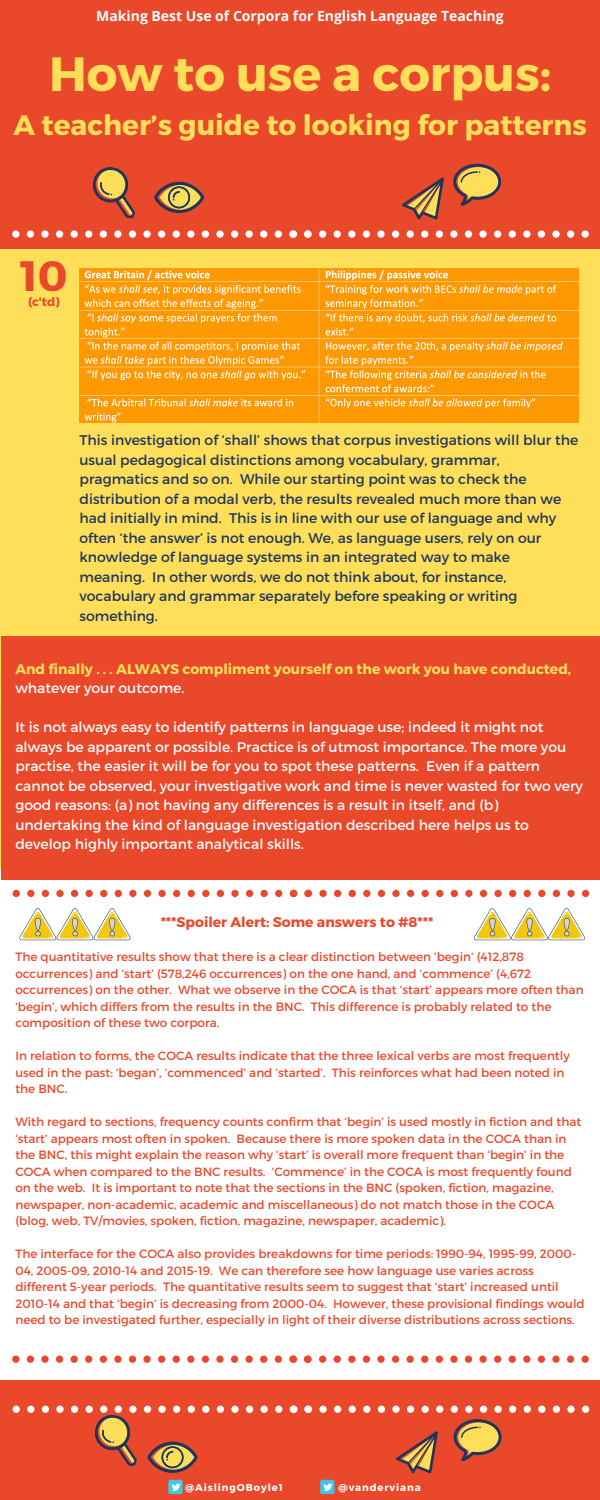
<style>
.page{position:relative;width:600px;height:1500px;background:#e9482b}
.page>*{position:absolute;margin:0;border:0;box-sizing:border-box;transform-origin:0 0}
.t1{font:700 48px "Montserrat";color:#ffde59}
.t2{font:700 42.4px "Montserrat";color:#e9482b}
.t3{font:700 28px "Montserrat";color:#ffde59}
.t4{font:14px/19.5px "Montserrat";color:#1e365c}
.t5{font:14px/19.5px "Montserrat";color:#fff}
.t6{font:700 14px/19.5px "Montserrat";color:#ffde59}
.t7{font:700 14px "Open Sans";color:#fff}
.t8{font:700 14px "Montserrat";color:#e9482b}
.t9{font:12px/16.5px "Montserrat";color:#e9482b}
.t10{font:700 12px "Montserrat";color:#e9482b}
.t11{font:700 10px "Montserrat";letter-spacing:.09em;color:#fff}
.s1{font-weight:400;color:#fff}
</style>
<div class="page">
<svg style="left:454px;top:164px;width:47px;height:42px"></svg>
<svg style="left:92px;top:167px;width:43px;height:52px"></svg>
<svg style="left:402px;top:177px;width:42px;height:42px"></svg>
<svg style="left:154px;top:182px;width:50px;height:31px"></svg>
<div style="left:0;top:249px;width:600px;height:1130px;background:#fff"></div>
<div style="left:168px;top:1480px;width:15px;height:14px;background:#3fc6ee;border-radius:2px"></div>
<svg style="left:171px;top:1483px;width:10px;height:8px"></svg>
<div style="left:320px;top:1480px;width:14px;height:14px;background:#3fc6ee;border-radius:2px"></div>
<svg style="left:323px;top:1483px;width:9px;height:8px"></svg>
<svg style="left:12px;top:230px;width:577px;height:8px"></svg>
<svg style="left:13px;top:1406px;width:576px;height:67px"></svg>
<div style="left:0;top:249px;width:600px;height:620px;background:#ffde59"></div>
<img style="left:80px;top:268px;width:499px;height:154px">
<div style="left:2px;top:636px;width:598px;height:243px;background:#e9482b"></div>
<svg style="left:13px;top:890px;width:576px;height:7px"></svg>
<svg style="left:12px;top:1356px;width:577px;height:7px"></svg>
<svg style="left:19px;top:908px;width:112px;height:32px"></svg>
<svg style="left:474px;top:908px;width:111px;height:32px"></svg>
<p class="t7" style="left:96px;top:6px;width:409px">Making Best Use of Corpora for English Language Teaching</p>
<p class="t1" style="left:49px;top:42px;width:504px">How to use a corpus:</p>
<p class="t3" style="left:14px;top:107px;width:575px">A teacher’s guide to looking for patterns</p>
<p class="t2" style="left:20px;top:248px;width:49px">10</p>
<p class="t10" style="left:28px;top:294px;width:33px">(c'td)</p>
<p class="t4" style="left:80px;top:430px;width:500px">This investigation of ‘shall’ shows that corpus investigations will blur the usual pedagogical distinctions among vocabulary, grammar, pragmatics and so on. While our starting point was to check the distribution of a modal verb, the results revealed much more than we had initially in mind. This is in line with our use of language and why often ‘the answer’ is not enough. We, as language users, rely on our knowledge of language systems in an integrated way to make meaning. In other words, we do not think about, for instance, vocabulary and grammar separately before speaking or writing something.</p>
<p class="t6" style="left:15px;top:659px;width:557px">And finally . . . ALWAYS compliment yourself on the work you have conducted, <span class="s1">whatever your outcome.</span></p>
<p class="t5" style="left:15px;top:717px;width:569px">It is not always easy to identify patterns in language use; indeed it might not always be apparent or possible. Practice is of utmost importance. The more you practise, the easier it will be for you to spot these patterns. Even if a pattern cannot be observed, your investigative work and time is never wasted for two very good reasons: (a) not having any differences is a result in itself, and (b) undertaking the kind of language investigation described here helps us to develop highly important analytical skills.</p>
<p class="t8" style="left:161px;top:913px;width:274px">***Spoiler Alert: Some answers to #8***</p>
<p class="t9" style="left:15px;top:948px;width:570px">The quantitative results show that there is a clear distinction between ‘begin’ (412,878 occurrences) and ‘start’ (578,246 occurrences) on the one hand, and ‘commence’ (4,672 occurrences) on the other. What we observe in the COCA is that ‘start’ appears more often than ‘begin’, which differs from the results in the BNC. This difference is probably related to the composition of these two corpora.</p>
<p class="t9" style="left:15px;top:1047px;width:556px">In relation to forms, the COCA results indicate that the three lexical verbs are most frequently used in the past: ‘began’, ‘commenced’ and ‘started’. This reinforces what had been noted in the BNC.</p>
<p class="t9" style="left:15px;top:1113px;width:567px">With regard to sections, frequency counts confirm that ‘begin’ is used mostly in fiction and that ‘start’ appears most often in spoken. Because there is more spoken data in the COCA than in the BNC, this might explain the reason why ‘start’ is overall more frequent than ‘begin’ in the COCA when compared to the BNC results. ‘Commence’ in the COCA is most frequently found on the web. It is important to note that the sections in the BNC (spoken, fiction, magazine, newspaper, non-academic, academic and miscellaneous) do not match those in the COCA (blog, web, TV/movies, spoken, fiction, magazine, newspaper, academic).</p>
<p class="t9" style="left:15px;top:1245px;width:571px">The interface for the COCA also provides breakdowns for time periods: 1990-94, 1995-99, 2000- 04, 2005-09, 2010-14 and 2015-19. We can therefore see how language use varies across different 5-year periods. The quantitative results seem to suggest that ‘start’ increased until 2010-14 and that ‘begin’ is decreasing from 2000-04. However, these provisional findings would need to be investigated further, especially in light of their diverse distributions across sections.</p>
<p class="t11" style="left:185px;top:1481px;width:99px">@AislingOBoyle1</p>
<p class="t11" style="left:339px;top:1481px;width:84px">@vanderviana</p>
</div>
